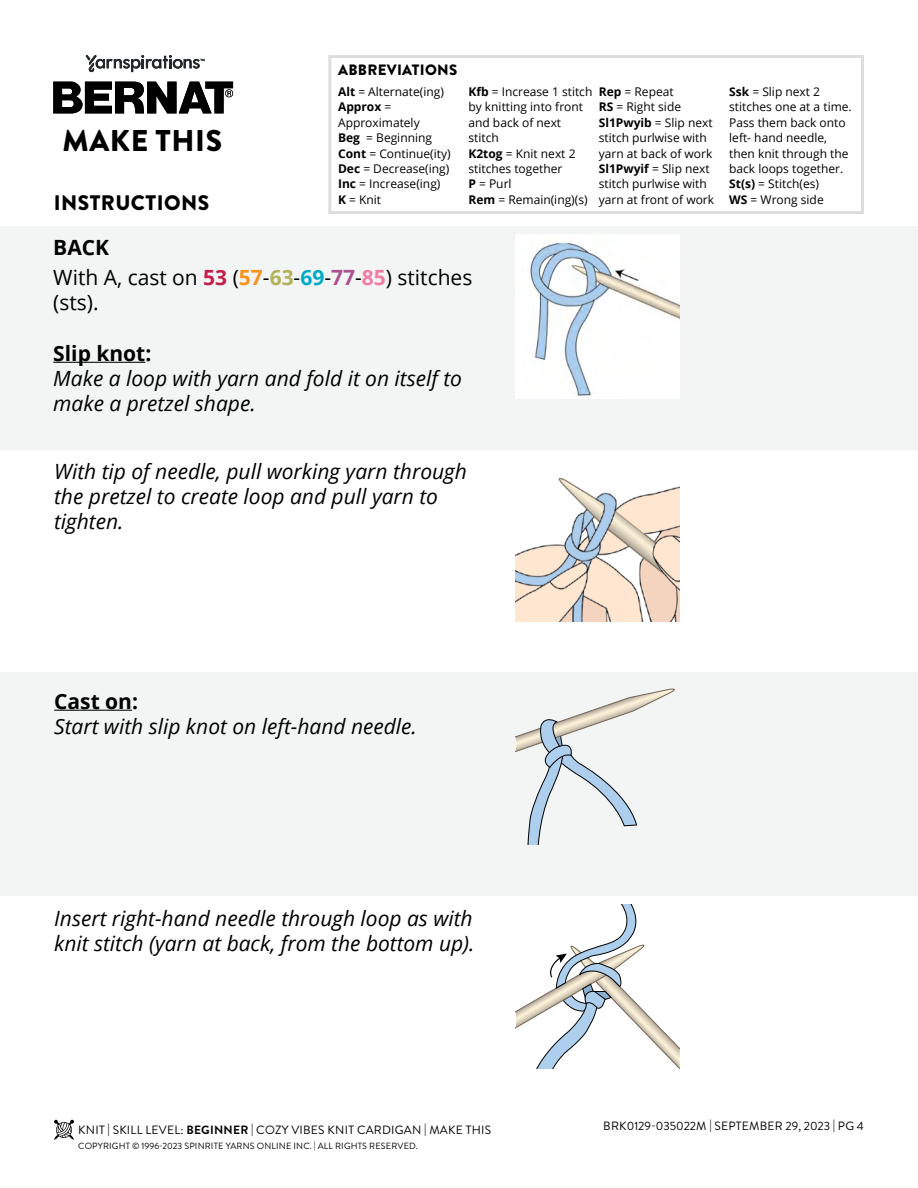
<style>
.page{position:relative;width:918px;height:1188px;background:#fff}
.page>*{position:absolute;margin:0;border:0;box-sizing:border-box;transform-origin:0 0}
.t1{font:900 30px "Brandon Grotesque";letter-spacing:.02em;color:#000}
.Body_-_Body_Text{font:italic 21px/25.2px "Open Sans";color:#000}
.Body_-__Color_coded_6_sizes{font:21px/25.2px "Open Sans";color:#000}
.Body_-_Body_Text-2{font:700 21px "Open Sans";color:#000}
.t2{font:900 21px "Brandon Grotesque";letter-spacing:.02em;color:#000}
.Body_-_Subhead{font:700 21px "Open Sans";color:#000}
.t3{font:900 15px "Brandon Grotesque";letter-spacing:.02em;color:#000}
.t4{font:12px/15.3px "Open Sans";color:#000}
.t5{font:12px "Brandon Grotesque";letter-spacing:.02em;color:#000}
.t6{font:12px "Brandon Grotesque";color:#000}
.t7{font:9px "Brandon Grotesque";letter-spacing:.02em;color:#000}
.s1{font-weight:700}
.s2{font-weight:700;color:#c31f49}
.s3{font-weight:700;color:#f7941e}
.s4{font-weight:700;color:#b2b258}
.s5{font-weight:700;color:#00abc5}
.s6{font-weight:700;color:#ab5190}
.s7{font-weight:700;color:#f27ca2}
</style>
<div class="page">
<svg style="left:54px;top:1120px;width:20px;height:20px"></svg>
<div style="left:328px;top:55px;width:536px;height:159px;border:3px solid #dcddde"></div>
<div style="left:0;top:226px;width:918px;height:223px;background:#f3f4f4"></div>
<div style="left:0;top:673px;width:918px;height:223px;background:#f3f4f4"></div>
<svg style="left:53px;top:82px;width:180px;height:31px"></svg>
<svg style="left:86px;top:55px;width:119px;height:17px"></svg>
<hr style="left:53px;top:362px;width:92px;height:1px;background:#000">
<hr style="left:54px;top:710px;width:78px;height:1px;background:#000">
<img style="left:517px;top:234px;width:163px;height:164px">
<img style="left:517px;top:477px;width:163px;height:145px">
<img style="left:517px;top:688px;width:158px;height:157px">
<img style="left:517px;top:905px;width:163px;height:163px">
<p class="t3" style="left:338px;top:59px;width:121px">ABBREVIATIONS</p>
<p class="t4" style="left:338px;top:84px;width:114px"><span class="s1">Alt</span> = Alternate(ing)<br><span class="s1">Approx</span> =<br>Approximately<br><span class="s1">Beg</span> = Beginning<br><span class="s1">Cont</span> = Continue(ity)<br><span class="s1">Dec</span> = Decrease(ing)<br><span class="s1">Inc</span> = Increase(ing)<br><span class="s1">K</span> = Knit</p>
<p class="t4" style="left:468px;top:84px;width:125px"><span class="s1">Kfb</span> = Increase 1 stitch by knitting into front and back of next stitch<br><span class="s1">K2tog</span> = Knit next 2 stitches together<br><span class="s1">P</span> = Purl<br><span class="s1">Rem</span> = Remain(ing)(s)</p>
<p class="t4" style="left:599px;top:84px;width:117px"><span class="s1">Rep</span> = Repeat<br><span class="s1">RS</span> = Right side<br><span class="s1">Sl1Pwyib</span> = Slip next stitch purlwise with yarn at back of work<br><span class="s1">Sl1Pwyif</span> = Slip next stitch purlwise with yarn at front of work</p>
<p class="t4" style="left:729px;top:84px;width:124px"><span class="s1">Ssk</span> = Slip next 2 stitches one at a time.<br>Pass them back onto left- hand needle, then knit through the back loops together.<br><span class="s1">St(s)</span> = Stitch(es)<br><span class="s1">WS</span> = Wrong side</p>
<h1 class="t1" style="left:63px;top:119px;width:161px">MAKE THIS</h1>
<h2 class="t2" style="left:54px;top:188px;width:157px">INSTRUCTIONS</h2>
<p class="Body_-_Subhead" style="left:53px;top:232px;width:57px">BACK</p>
<p class="Body_-__Color_coded_6_sizes" style="left:53px;top:264px;width:421px">With A, cast on <span class="s2">53</span> (<span class="s3">57</span>-<span class="s4">63</span>-<span class="s5">69</span>-<span class="s6">77</span>-<span class="s7">85</span>) stitches (sts).</p>
<p class="Body_-_Body_Text-2" style="left:53px;top:338px;width:100px">Slip knot:</p>
<p class="Body_-_Body_Text" style="left:53px;top:365px;width:410px">Make a loop with yarn and fold it on itself to make a pretzel shape.</p>
<p class="Body_-_Body_Text" style="left:54px;top:458px;width:414px">With tip of needle, pull working yarn through the pretzel to create loop and pull yarn to tighten.</p>
<p class="Body_-_Body_Text-2" style="left:54px;top:686px;width:85px">Cast on:</p>
<p class="Body_-_Body_Text" style="left:54px;top:713px;width:364px">Start with slip knot on left-hand needle.</p>
<p class="Body_-_Body_Text" style="left:54px;top:905px;width:422px">Insert right-hand needle through loop as with knit stitch (yarn at back, from the bottom up).</p>
<p class="t5" style="left:78px;top:1122px;width:414px">KNIT | SKILL LEVEL: <span class="s1">BEGINNER</span> | COZY VIBES KNIT CARDIGAN | MAKE THIS</p>
<p class="t7" style="left:78px;top:1140px;width:341px">COPYRIGHT © 1996-2023 SPINRITE YARNS ONLINE INC. | ALL RIGHTS RESERVED.</p>
<p class="t6" style="left:603px;top:1117px;width:127px">BRK0129-035022M | SEPTEMBER</p>
<p class="t5" style="left:786px;top:1117px;width:80px">29, 2023 | PG 4</p>
</div>
